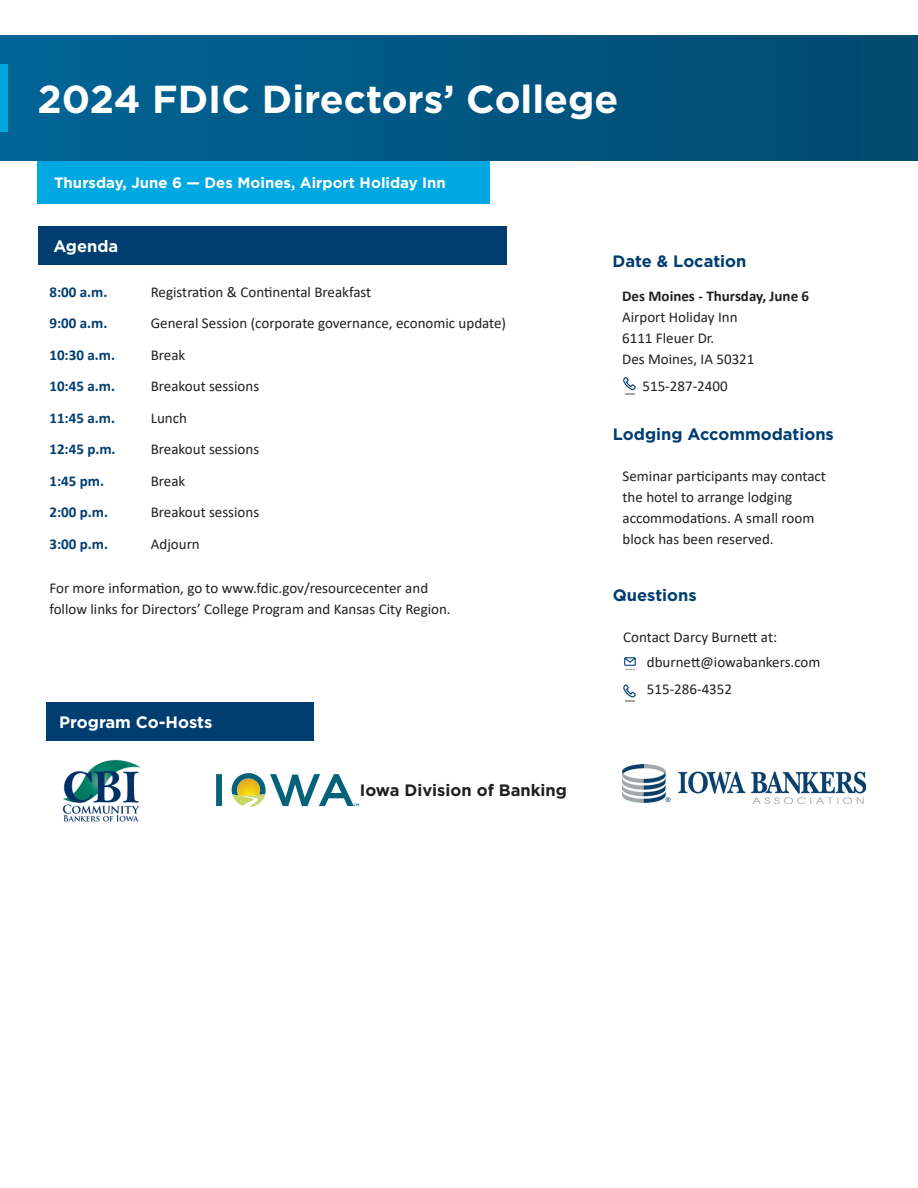
<style>
.page{position:relative;width:918px;height:1188px;background:#fff}
.page>*{position:absolute;margin:0;border:0;box-sizing:border-box;transform-origin:0 0}
.Main_Header{font:700 39px "Gotham";color:#fff}
.Secondary_Subhead{font:700 16.5px "Gotham";color:#003d71}
.SubHeader{font:700 16.5px "Gotham";color:#fff}
.SubHeader-2{font:700 16.5px "Gotham";color:#231f20}
.Body_Text{font:15px/21px "Calibri";color:#231f20}
.Agenda_info{font:15px "Calibri";color:#231f20}
.Agenda_Times{font:700 15px "Calibri";color:#003d71}
.Header_Date_and_Location{font:700 15px "Gotham";color:#fff}
.t1{font:700 15px "Calibri";color:#231f20}
</style>
<div class="page">
<div style="left:38px;top:157px;width:452px;height:47px;background:#00a8e2"></div>
<div style="left:0;top:36px;width:918px;height:124px;background:linear-gradient(to right,#016396,#014a6f)"></div>
<div style="left:0;top:64px;width:8px;height:68px;background:#00a8e2"></div>
<div style="left:38px;top:227px;width:469px;height:38px;background:#003d71"></div>
<img style="left:622px;top:764px;width:244px;height:40px">
<svg style="left:624px;top:657px;width:12px;height:13px"></svg>
<svg style="left:623px;top:685px;width:13px;height:17px"></svg>
<svg style="left:623px;top:377px;width:13px;height:17px"></svg>
<div style="left:46px;top:702px;width:268px;height:38px;background:#003d71"></div>
<img style="left:62px;top:759px;width:79px;height:63px">
<svg style="left:216px;top:773px;width:143px;height:34px"></svg>
<p class="Main_Header" style="left:38px;top:73px;width:582px">2024 FDIC Directors’ College</p>
<p class="Header_Date_and_Location" style="left:54px;top:172px;width:394px">Thursday, June 6 — Des Moines, Airport Holiday Inn</p>
<p class="SubHeader" style="left:53px;top:235px;width:67px">Agenda</p>
<p class="Agenda_Times" style="left:49px;top:281px;width:59px">8:00 a.m.</p>
<p class="Agenda_Times" style="left:49px;top:313px;width:59px">9:00 a.m.</p>
<p class="Agenda_Times" style="left:49px;top:344px;width:67px">10:30 a.m.</p>
<p class="Agenda_Times" style="left:49px;top:376px;width:67px">10:45 a.m.</p>
<p class="Agenda_Times" style="left:49px;top:407px;width:67px">11:45 a.m.</p>
<p class="Agenda_Times" style="left:49px;top:439px;width:68px">12:45 p.m.</p>
<p class="Agenda_Times" style="left:49px;top:470px;width:56px">1:45 pm.</p>
<p class="Agenda_Times" style="left:49px;top:502px;width:60px">2:00 p.m.</p>
<p class="Agenda_Times" style="left:49px;top:533px;width:60px">3:00 p.m.</p>
<p class="Agenda_info" style="left:151px;top:282px;width:222px">Registration &amp; Continental Breakfast</p>
<p class="Agenda_info" style="left:151px;top:313px;width:357px">General Session (corporate governance, economic update)</p>
<p class="Agenda_info" style="left:151px;top:345px;width:36px">Break</p>
<p class="Agenda_info" style="left:151px;top:376px;width:110px">Breakout sessions</p>
<p class="Agenda_info" style="left:151px;top:408px;width:38px">Lunch</p>
<p class="Agenda_info" style="left:151px;top:439px;width:110px">Breakout sessions</p>
<p class="Agenda_info" style="left:151px;top:471px;width:36px">Break</p>
<p class="Agenda_info" style="left:151px;top:502px;width:110px">Breakout sessions</p>
<p class="Agenda_info" style="left:151px;top:534px;width:51px">Adjourn</p>
<p class="Body_Text" style="left:49px;top:578px;width:403px">For more information, go to www.fdic.gov/resourcecenter and follow links for Directors’ College Program and Kansas City Region.</p>
<p class="SubHeader" style="left:59px;top:711px;width:155px">Program Co-Hosts</p>
<p class="SubHeader-2" style="left:360px;top:779px;width:209px">Iowa Division of Banking</p>
<p class="Secondary_Subhead" style="left:613px;top:250px;width:135px">Date &amp; Location</p>
<p class="t1" style="left:622px;top:285px;width:189px">Des Moines - Thursday, June 6</p>
<p class="Body_Text" style="left:622px;top:306px;width:117px">Airport Holiday Inn</p>
<p class="Body_Text" style="left:622px;top:327px;width:94px">6111 Fleuer Dr.</p>
<p class="Body_Text" style="left:622px;top:348px;width:134px">Des Moines, IA 50321</p>
<p class="Body_Text" style="left:642px;top:375px;width:87px">515-287-2400</p>
<p class="Secondary_Subhead" style="left:613px;top:423px;width:223px">Lodging Accommodations</p>
<p class="Body_Text" style="left:623px;top:465px;width:205px">Seminar participants may contact the hotel to arrange lodging accommodations. A small room block has been reserved.</p>
<p class="Secondary_Subhead" style="left:613px;top:585px;width:85px">Questions</p>
<p class="Body_Text" style="left:623px;top:626px;width:155px">Contact Darcy Burnett at:</p>
<p class="Body_Text" style="left:647px;top:651px;width:175px">dburnett@iowabankers.com</p>
<p class="Body_Text" style="left:647px;top:678px;width:87px">515-286-4352</p>
</div>
